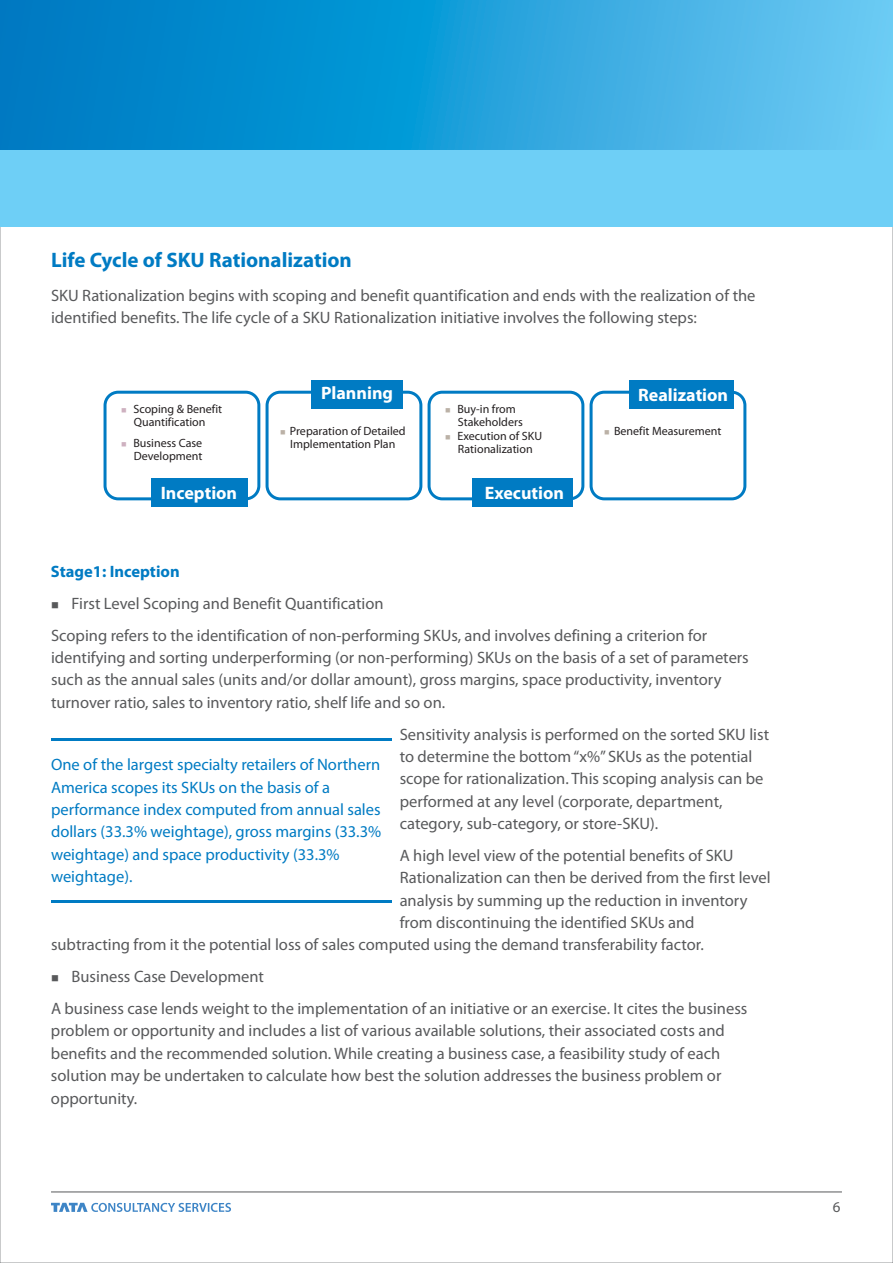
<style>
.page{position:relative;width:893px;height:1263px;background:#fff}
.page>*{position:absolute;margin:0;border:0;box-sizing:border-box;transform-origin:0 0}
.t1{font:700 21px "Myriad Pro";color:#007bc3}
.t2{font:700 18px "Myriad Pro";color:#fff}
.t3{font:16.5px/22.4px "Myriad Pro";color:#58595b}
.t4{font:16.5px/22.4px "Myriad Pro";color:#007bc3}
.t5{font:700 16.5px "Myriad Pro";color:#007bc3}
.t6{font:15px "Myriad Pro";color:#58595b}
.t7{font:12px/13.5px "Myriad Pro";color:#231f20}
.t8{font:7.5px "Wingdings";color:#ceb1c0}
.t9{font:7.5px "Wingdings";color:#bbb1a6}
.s1{color:#bbb1a6}
</style>
<div class="page">
<div style="left:0;top:150px;width:893px;height:77px;background:#6ecff6"></div>
<svg style="left:0;top:0;width:893px;height:150px;background:#249fd9"></svg>
<svg style="left:51px;top:1203px;width:180px;height:9px"></svg>
<hr style="left:51px;top:1191px;width:791px;height:1px;background:#58595b">
<hr style="left:51px;top:738px;width:340px;height:3px;background:#007bc3">
<hr style="left:51px;top:900px;width:340px;height:2px;background:#007bc3">
<div style="left:104px;top:391px;width:156px;height:109px;border:3px solid #007bc3;border-radius:13px"></div>
<div style="left:266px;top:391px;width:156px;height:109px;border:3px solid #007bc3;border-radius:13px"></div>
<div style="left:428px;top:391px;width:156px;height:109px;border:3px solid #007bc3;border-radius:13px"></div>
<div style="left:590px;top:391px;width:156px;height:109px;border:3px solid #007bc3;border-radius:13px"></div>
<div style="left:152px;top:478px;width:96px;height:29px;background:#007bc3"></div>
<div style="left:311px;top:380px;width:91px;height:29px;background:#007bc3"></div>
<div style="left:472px;top:478px;width:100px;height:29px;background:#007bc3"></div>
<div style="left:629px;top:380px;width:105px;height:29px;background:#007bc3"></div>
<p class="t1" style="left:51px;top:251px;width:302px">Life Cycle of SKU Rationalization</p>
<p class="t3" style="left:51px;top:285px;width:706px">SKU Rationalization begins with scoping and benefit quantification and ends with the realization of the identified benefits. The life cycle of a SKU Rationalization initiative involves the following steps:</p>
<p class="t7" style="left:133px;top:403px;width:90px">Scoping &amp; Benefit<br>Quantification</p>
<p class="t7" style="left:133px;top:437px;width:71px">Business Case<br>Development</p>
<p class="t8" style="left:121px;top:407px;width:7px">■</p>
<p class="t8" style="left:121px;top:441px;width:7px">■</p>
<p class="t2" style="left:321px;top:386px;width:74px">Planning</p>
<p class="t7" style="left:280px;top:425px;width:127px;text-align:center"><span class="s1">■</span> Preparation of Detailed<br>Implementation Plan</p>
<p class="t9" style="left:445px;top:407px;width:7px">■</p>
<p class="t9" style="left:445px;top:434px;width:7px">■</p>
<p class="t7" style="left:457px;top:403px;width:86px">Buy-in from<br>Stakeholders<br>Execution of SKU<br>Rationalization</p>
<p class="t2" style="left:638px;top:387px;width:91px">Realization</p>
<p class="t7" style="left:604px;top:425px;width:119px"><span class="s1">■</span> Benefit Measurement</p>
<p class="t2" style="left:161px;top:485px;width:78px">Inception</p>
<p class="t2" style="left:485px;top:485px;width:81px">Execution</p>
<p class="t5" style="left:51px;top:565px;width:130px">Stage1: Inception</p>
<p class="t3" style="left:51px;top:589px;width:658px;line-height:31.7px">■ First Level Scoping and Benefit Quantification<br>Scoping refers to the identification of non-performing SKUs, and involves defining a criterion for</p>
<p class="t3" style="left:51px;top:648px;width:699px">identifying and sorting underperforming (or non-performing) SKUs on the basis of a set of parameters such as the annual sales (units and/or dollar amount), gross margins, space productivity, inventory turnover ratio, sales to inventory ratio, shelf life and so on.</p>
<p class="t3" style="left:400px;top:724px;width:371px">Sensitivity analysis is performed on the sorted SKU list to determine the bottom “x%” SKUs as the potential scope for rationalization. This scoping analysis can be performed at any level (corporate, department, category, sub-category, or store-SKU).</p>
<p class="t3" style="left:400px;top:845px;width:335px">A high level view of the potential benefits of SKU</p>
<p class="t3" style="left:400px;top:868px;width:373px">Rationalization can then be derived from the first level</p>
<p class="t3" style="left:400px;top:890px;width:349px">analysis by summing up the reduction in inventory</p>
<p class="t3" style="left:400px;top:913px;width:296px">from discontinuing the identified SKUs and</p>
<p class="t3" style="left:51px;top:935px;width:654px">subtracting from it the potential loss of sales computed using the demand transferability factor.</p>
<p class="t3" style="left:51px;top:962px;width:698px;line-height:31.7px">■ Business Case Development<br>A business case lends weight to the implementation of an initiative or an exercise. It cites the business</p>
<p class="t3" style="left:51px;top:1021px;width:675px">problem or opportunity and includes a list of various available solutions, their associated costs and benefits and the recommended solution. While creating a business case, a feasibility study of each solution may be undertaken to calculate how best the solution addresses the business problem or opportunity.</p>
<p class="t4" style="left:51px;top:755px;width:332px">One of the largest specialty retailers of Northern America scopes its SKUs on the basis of a performance index computed from annual sales dollars (33.3% weightage), gross margins (33.3% weightage) and space productivity (33.3% weightage).</p>
<p class="t6" style="left:833px;top:1201px;width:9px">6</p>
</div>
